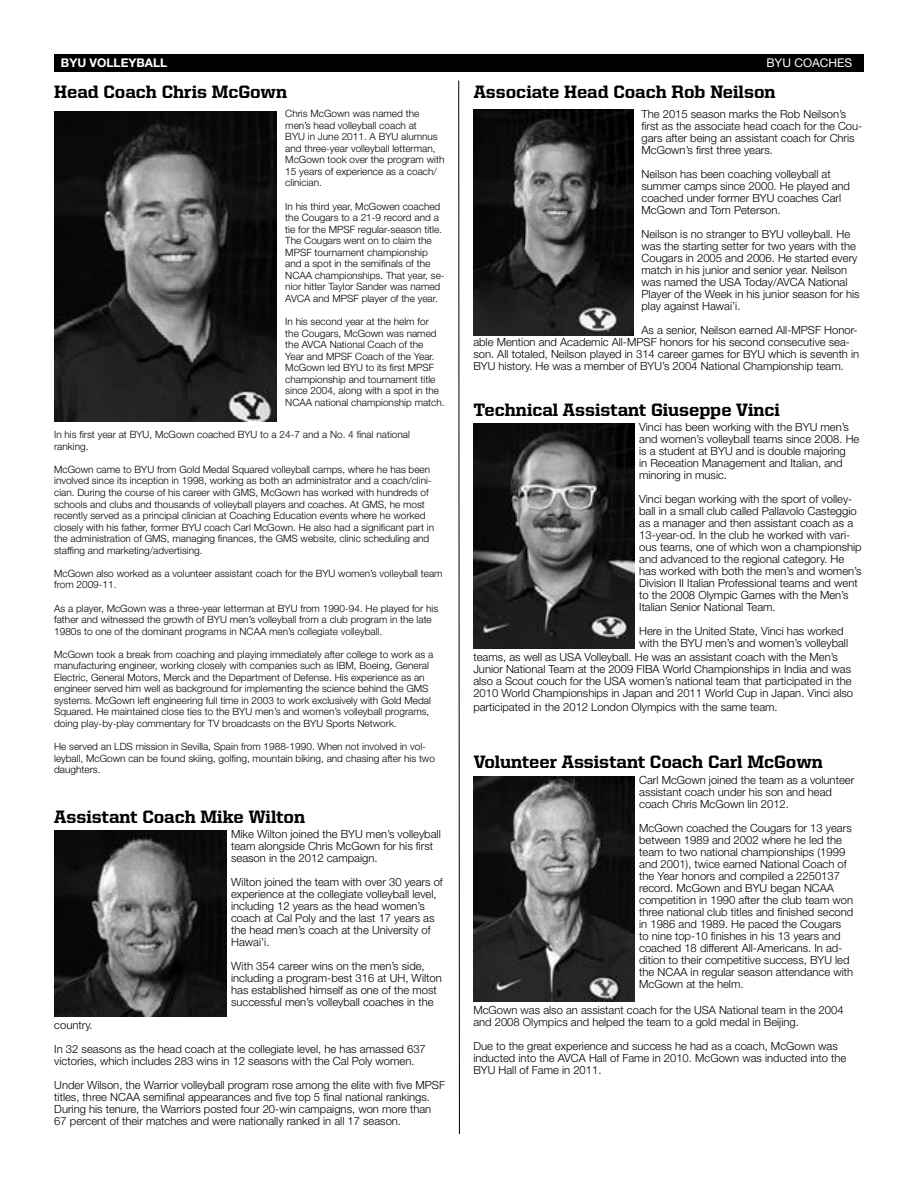
<style>
.page{position:relative;width:918px;height:1188px;background:#fff}
.page>*{position:absolute;margin:0;border:0;box-sizing:border-box;transform-origin:0 0}
.t1{font:800 18px "United Serif Reg";letter-spacing:-.005em;color:#000}
.t2{font:700 12px "Helvetica Neue LT Std";color:#fff}
.t3{font:12px "Helvetica Neue LT Std";color:#fff}
.t4{font:300 11.25px/12px "Helvetica Neue LT Std";color:#000}
.t5{font:300 10.05px/11.6px "Helvetica Neue LT Std";color:#000}
</style>
<div class="page">
<svg style="left:458px;top:80px;width:2px;height:1054px;background:#7f7f7f"></svg>
<img style="left:54px;top:111px;width:222px;height:311px">
<img style="left:54px;top:830px;width:173px;height:187px">
<img style="left:473px;top:110px;width:161px;height:226px">
<img style="left:473px;top:776px;width:161px;height:226px">
<img style="left:473px;top:423px;width:161px;height:226px">
<div style="left:54px;top:54px;width:810px;height:18px;background:#000"></div>
<p class="t2" style="left:61px;top:55px;width:108px">BYU VOLLEYBALL</p>
<p class="t3" style="left:766px;top:56px;width:87px">BYU COACHES</p>
<h1 class="t1" style="left:54px;top:82px;width:234px">Head Coach Chris McGown</h1>
<p class="t5" style="left:285px;top:108px;width:161px">Chris McGown was named the men’s head volleyball coach at<br>BYU in June 2011. A BYU alumnus and three-year volleyball letterman,<br>McGown took over the program with<br>15 years of experience as a coach/ clinician.</p>
<p class="t5" style="left:285px;top:200px;width:161px">In his third year, McGowen coached the Cougars to a 21-9 record and a tie for the MPSF regular-season title.<br>The Cougars went on to claim the MPSF tournament championship and a spot in the semifinals of the NCAA championships. That year, se&shy;nior hitter Taylor Sander was named AVCA and MPSF player of the year.</p>
<p class="t5" style="left:285px;top:315px;width:161px">In his second year at the helm for the Cougars, McGown was named the AVCA National Coach of the<br>Year and MPSF Coach of the Year.<br>McGown led BYU to its first MPSF championship and tournament title since 2004, along with a spot in the<br>NCAA national championship match.</p>
<p class="t5" style="left:54px;top:429px;width:357px">In his first year at BYU, McGown coached BYU to a 24-7 and a No. 4 final national ranking.</p>
<p class="t5" style="left:54px;top:463px;width:381px">McGown came to BYU from Gold Medal Squared volleyball camps, where he has been involved since its inception in 1998, working as both an administrator and a coach/clini&shy;cian. During the course of his career with GMS, McGown has worked with hundreds of schools and clubs and thousands of volleyball players and coaches. At GMS, he most recently served as a principal clinician at Coaching Education events where he worked closely with his father, former BYU coach Carl McGown. He also had a significant part in the administration of GMS, managing finances, the GMS website, clinic scheduling and staffing and marketing/advertising.</p>
<p class="t5" style="left:54px;top:567px;width:390px">McGown also worked as a volunteer assistant coach for the BYU women’s volleyball team from 2009-11.</p>
<p class="t5" style="left:54px;top:602px;width:386px">As a player, McGown was a three-year letterman at BYU from 1990-94. He played for his father and witnessed the growth of BYU men’s volleyball from a club program in the late<br>1980s to one of the dominant programs in NCAA men’s collegiate volleyball.</p>
<p class="t5" style="left:54px;top:648px;width:381px">McGown took a break from coaching and playing immediately after college to work as a manufacturing engineer, working closely with companies such as IBM, Boeing, General Electric, General Motors, Merck and the Department of Defense. His experience as an engineer served him well as background for implementing the science behind the GMS systems. McGown left engineering full time in 2003 to work exclusively with Gold Medal Squared. He maintained close ties to the BYU men’s and women’s volleyball programs, doing play-by-play commentary for TV broadcasts on the BYU Sports Network.</p>
<p class="t5" style="left:54px;top:741px;width:382px">He served an LDS mission in Sevilla, Spain from 1988-1990. When not involved in vol&shy;leyball, McGown can be found skiing, golfing, mountain biking, and chasing after his two daughters.</p>
<h1 class="t1" style="left:54px;top:807px;width:253px">Assistant Coach Mike Wilton</h1>
<p class="t4" style="left:231px;top:828px;width:211px">Mike Wilton joined the BYU men’s volleyball team alongside Chris McGown for his first season in the 2012 campaign.</p>
<p class="t4" style="left:231px;top:876px;width:213px">Wilton joined the team with over 30 years of experience at the collegiate volleyball level, including 12 years as the head women’s coach at Cal Poly and the last 17 years as the head men’s coach at the University of Hawai’i.</p>
<p class="t4" style="left:231px;top:960px;width:212px">With 354 career wins on the men’s side, including a program-best 316 at UH, Wilton has established himself as one of the most successful men’s volleyball coaches in the</p>
<p class="t4" style="left:54px;top:1013px;width:373px;line-height:24px">country.<br>In 32 seasons as the head coach at the collegiate level, he has amassed 637</p>
<p class="t4" style="left:54px;top:1049px;width:392px;line-height:24px">victories, which includes 283 wins in 12 seasons with the Cal Poly women.<br>Under Wilson, the Warrior volleyball program rose among the elite with five MPSF</p>
<p class="t4" style="left:54px;top:1091px;width:378px;text-align:justify">titles, three NCAA semifinal appearances and five top 5 final national rankings.<br>During his tenure, the Warriors posted four 20-win campaigns, won more than 67 percent of their matches and were nationally ranked in all 17 season.</p>
<h1 class="t1" style="left:473px;top:82px;width:304px">Associate Head Coach Rob Neilson</h1>
<p class="t4" style="left:642px;top:108px;width:222px">The 2015 season marks the Rob Neilson’s first as the associate head coach for the Cou&shy;gars after being an assistant coach for Chris McGown’s first three years.</p>
<p class="t4" style="left:642px;top:168px;width:210px">Neilson has been coaching volleyball at summer camps since 2000. He played and coached under former BYU coaches Carl McGown and Tom Peterson.</p>
<p class="t4" style="left:642px;top:228px;width:220px">Neilson is no stranger to BYU volleyball. He was the starting setter for two years with the Cougars in 2005 and 2006. He started every match in his junior and senior year. Neilson was named the USA Today/AVCA National Player of the Week in his junior season for his play against Hawai’i.</p>
<p class="t4" style="left:642px;top:324px;width:218px">As a senior, Neilson earned All-MPSF Honor-</p>
<p class="t4" style="left:473px;top:336px;width:387px">able Mention and Academic All-MPSF honors for his second consecutive sea&shy;son. All totaled, Neilson played in 314 career games for BYU which is seventh in<br>BYU history. He was a member of BYU’s 2004 National Championship team.</p>
<h1 class="t1" style="left:473px;top:400px;width:308px">Technical Assistant Giuseppe Vinci</h1>
<p class="t4" style="left:639px;top:421px;width:222px">Vinci has been working with the BYU men’s and women’s volleyball teams since 2008. He is a student at BYU and is double majoring<br>in Receation Management and Italian, and minoring in music.</p>
<p class="t4" style="left:639px;top:493px;width:224px">Vinci began working with the sport of volley&shy;ball in a small club called Pallavolo Casteggio as a manager and then assistant coach as a 13-year-od. In the club he worked with vari&shy;ous teams, one of which won a championship and advanced to the regional category. He has worked with both the men’s and women’s Division II Italian Professional teams and went to the 2008 Olympic Games with the Men’s Italian Senior National Team.</p>
<p class="t4" style="left:639px;top:625px;width:210px">Here in the United State, Vinci has worked with the BYU men’s and women’s volleyball</p>
<p class="t4" style="left:473px;top:651px;width:381px">teams, as well as USA Volleyball. He was an assistant coach with the Men’s Junior National Team at the 2009 FIBA World Championships in India and was also a Scout couch for the USA women’s national team that participated in the 2010 World Championships in Japan and 2011 World Cup in Japan. Vinci also</p>
<p class="t4" style="left:473px;top:701px;width:306px">participated in the 2012 London Olympics with the same team.</p>
<h1 class="t1" style="left:473px;top:752px;width:351px">Volunteer Assistant Coach Carl McGown</h1>
<p class="t4" style="left:639px;top:774px;width:217px">Carl McGown joined the team as a volunteer assistant coach under his son and head coach Chris McGown lin 2012.</p>
<p class="t4" style="left:639px;top:822px;width:216px">McGown coached the Cougars for 13 years between 1989 and 2002 where he led the team to two national championships (1999 and 2001), twice earned National Coach of the Year honors and compiled a 2250137 record. McGown and BYU began NCAA competition in 1990 after the club team won three national club titles and finished second in 1986 and 1989. He paced the Cougars to nine top-10 finishes in his 13 years and coached 18 different All-Americans. In ad&shy;dition to their competitive success, BYU led the NCAA in regular season attendance with McGown at the helm.</p>
<p class="t4" style="left:473px;top:1004px;width:372px">McGown was also an assistant coach for the USA National team in the 2004 and 2008 Olympics and helped the team to a gold medal in Beijing.</p>
<p class="t4" style="left:473px;top:1040px;width:375px">Due to the great experience and success he had as a coach, McGown was inducted into the AVCA Hall of Fame in 2010. McGown was inducted into the<br>BYU Hall of Fame in 2011.</p>
</div>
